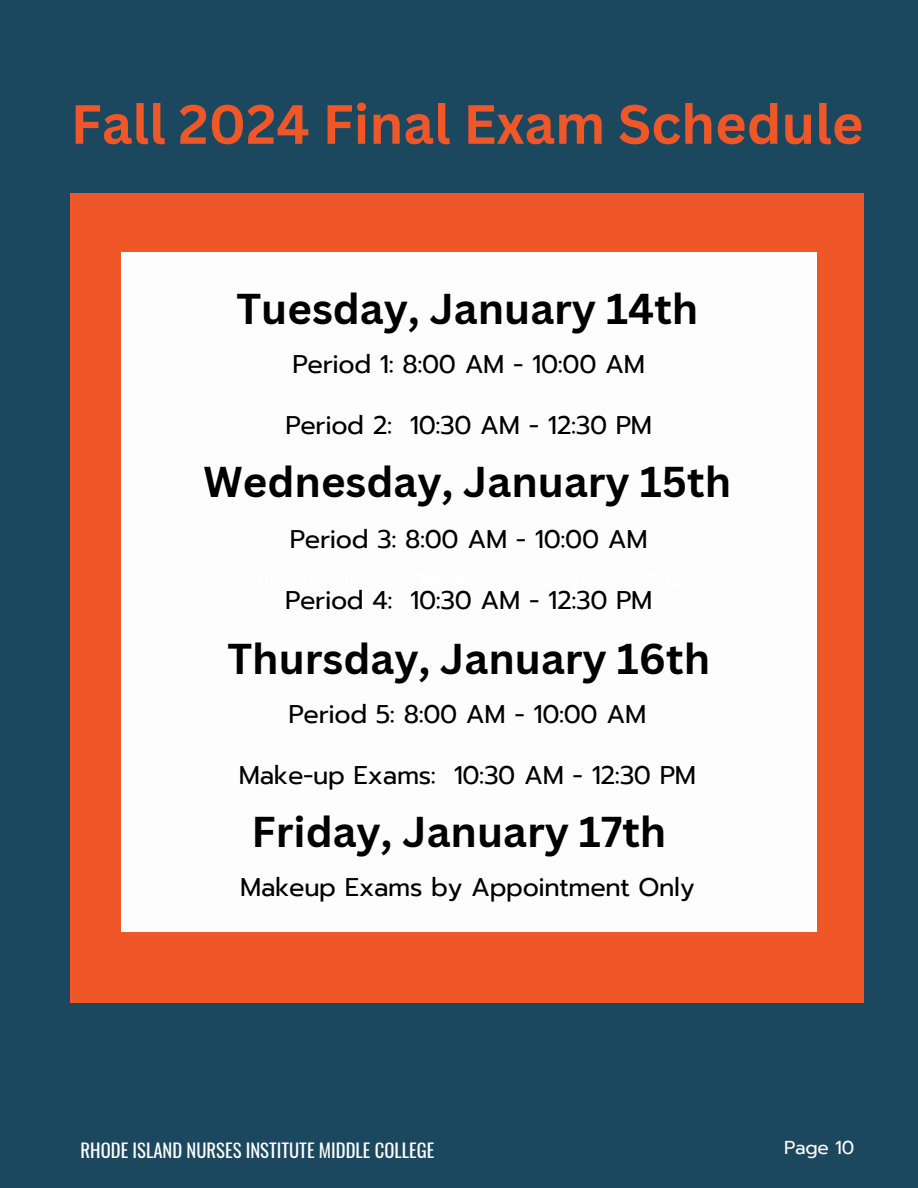
<style>
.page{position:relative;width:918px;height:1188px;background:#1b485e}
.page>*{position:absolute;margin:0;border:0;box-sizing:border-box;transform-origin:0 0}
.t1{font:700 54px "Canva Sans";color:#ef5729}
.t2{font:700 42px "Canva Sans";color:#000}
.t3{font:25.5px "Prompt";letter-spacing:-.015em;color:#000}
.t4{font:18.75px "Oswald";color:#fdfdfd}
.t5{font:18.6px "Prompt";letter-spacing:-.015em;color:#fdfdfd}
</style>
<div class="page">
<div style="left:71px;top:194px;width:793px;height:809px;background:#ef5729"></div>
<div style="left:121px;top:253px;width:695px;height:679px;background:#fdfdfd"></div>
<h3 class="t1" style="left:71px;top:86px;width:794px">Fall 2024 Final Exam Schedule</h3>
<h3 class="t2" style="left:236px;top:279px;width:464px">Tuesday, January 14th</h3>
<h2 class="t3" style="left:293px;top:345px;width:354px">Period 1: 8:00 AM - 10:00 AM</h2>
<h3 class="t3" style="left:285px;top:406px;width:368px">Period 2: 10:30 AM - 12:30 PM</h3>
<h3 class="t2" style="left:204px;top:452px;width:529px">Wednesday, January 15th</h3>
<h3 class="t3" style="left:290px;top:520px;width:359px">Period 3: 8:00 AM - 10:00 AM</h3>
<h2 class="t3" style="left:285px;top:581px;width:369px">Period 4: 10:30 AM - 12:30 PM</h2>
<h2 class="t2" style="left:227px;top:630px;width:484px">Thursday, January 16th</h2>
<h3 class="t3" style="left:289px;top:695px;width:359px">Period 5: 8:00 AM - 10:00 AM</h3>
<h4 class="t3" style="left:239px;top:756px;width:458px">Make-up Exams: 10:30 AM - 12:30 PM</h4>
<h2 class="t2" style="left:252px;top:802px;width:416px">Friday, January 17th</h2>
<p class="t3" style="left:240px;top:868px;width:456px">Makeup Exams by Appointment Only</p>
<h5 class="t4" style="left:81px;top:1136px;width:355px">RHODE ISLAND NURSES INSTITUTE MIDDLE COLLEGE</h5>
<h3 class="t5" style="left:784px;top:1134px;width:72px">Page 10</h3>
</div>
